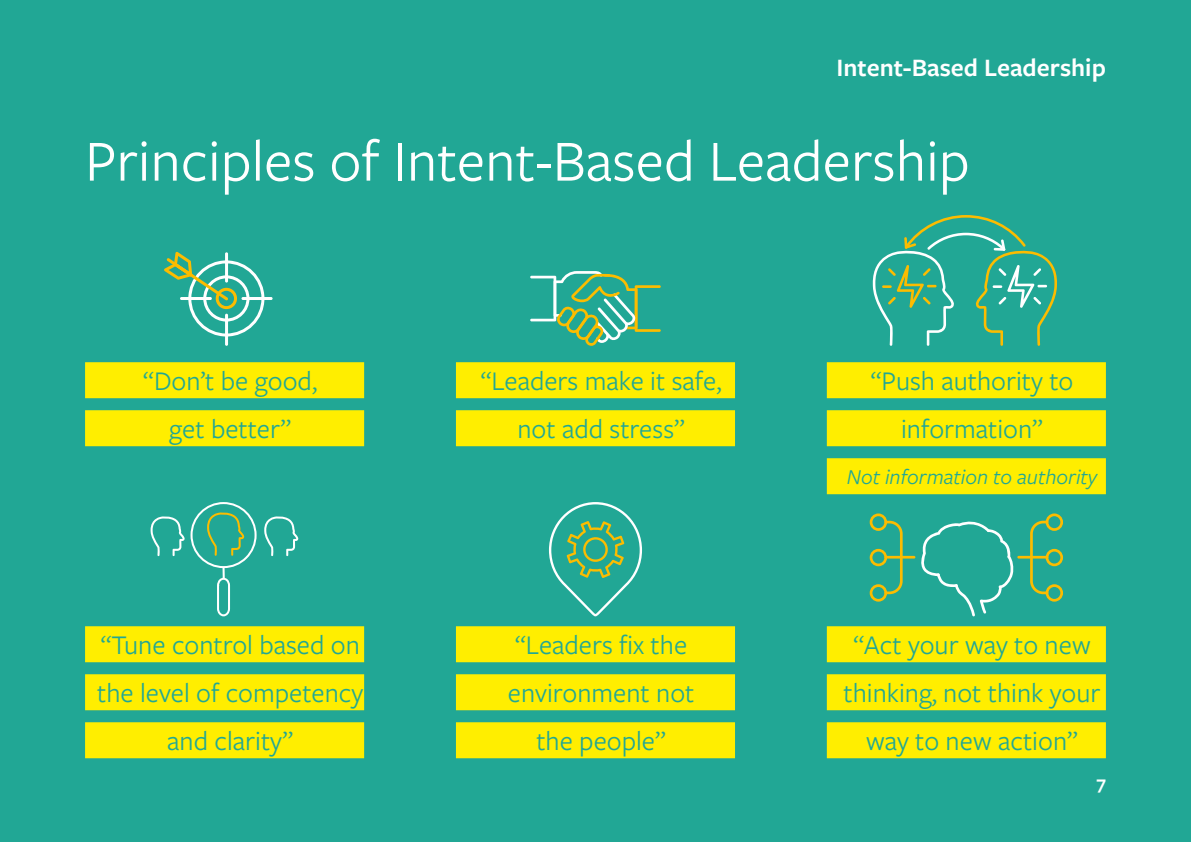
<style>
.page{position:relative;width:1191px;height:842px;background:#21a795}
.page>*{position:absolute;margin:0;border:0;box-sizing:border-box;transform-origin:0 0}
.t1{font:60.2px "Freight Sans Pro";color:#fff}
.t2{font:28px/48px "Freight Sans Pro";color:#21a795;text-align:center}
.t3{font:600 26px "Freight Sans Pro";color:#fff}
.t4{font:italic 22px "Freight Sans Pro";color:#21a795}
.t5{font:600 20px "Freight Sans Pro";color:#fff}
</style>
<div class="page">
<div style="left:85px;top:362px;width:279px;height:36px;background:#fe0"></div>
<div style="left:85px;top:410px;width:279px;height:36px;background:#fe0"></div>
<div style="left:85px;top:626px;width:279px;height:36px;background:#fe0"></div>
<div style="left:85px;top:674px;width:279px;height:36px;background:#fe0"></div>
<div style="left:85px;top:722px;width:279px;height:36px;background:#fe0"></div>
<div style="left:456px;top:626px;width:279px;height:36px;background:#fe0"></div>
<div style="left:456px;top:674px;width:279px;height:36px;background:#fe0"></div>
<div style="left:456px;top:722px;width:279px;height:36px;background:#fe0"></div>
<div style="left:827px;top:626px;width:279px;height:36px;background:#fe0"></div>
<div style="left:827px;top:674px;width:279px;height:36px;background:#fe0"></div>
<div style="left:827px;top:722px;width:279px;height:36px;background:#fe0"></div>
<div style="left:456px;top:362px;width:279px;height:36px;background:#fe0"></div>
<div style="left:456px;top:410px;width:279px;height:36px;background:#fe0"></div>
<div style="left:827px;top:362px;width:279px;height:36px;background:#fe0"></div>
<div style="left:827px;top:410px;width:279px;height:36px;background:#fe0"></div>
<div style="left:827px;top:458px;width:279px;height:36px;background:#fe0"></div>
<svg style="left:164px;top:252px;width:100px;height:84px"></svg>
<hr style="left:225px;top:252px;width:3px;height:31px;background:#fff;border-radius:2px">
<hr style="left:225px;top:314px;width:3px;height:32px;background:#fff;border-radius:2px">
<hr style="left:241px;top:297px;width:32px;height:3px;background:#fff;border-radius:2px">
<hr style="left:180px;top:297px;width:32px;height:3px;background:#fff;border-radius:2px">
<svg style="left:530px;top:271px;width:131px;height:75px"></svg>
<svg style="left:872px;top:215px;width:185px;height:131px"></svg>
<svg style="left:264px;top:516px;width:34px;height:40px"></svg>
<svg style="left:150px;top:502px;width:107px;height:114px"></svg>
<svg style="left:921px;top:521px;width:93px;height:95px"></svg>
<svg style="left:1030px;top:513px;width:33px;height:89px"></svg>
<hr style="left:1017px;top:556px;width:31px;height:2px;background:#fcbc00">
<svg style="left:869px;top:513px;width:33px;height:89px"></svg>
<hr style="left:884px;top:556px;width:31px;height:2px;background:#fcbc00">
<svg style="left:549px;top:502px;width:93px;height:114px"></svg>
<p class="t3" style="left:836px;top:50px;width:271px">Intent-Based Leadership</p>
<h1 class="t1" style="left:85px;top:121px;width:886px">Principles of Intent-Based Leadership</h1>
<p class="t2" style="left:143px;top:356px;width:175px">“Don’t be good, get better”</p>
<p class="t2" style="left:481px;top:356px;width:242px">“Leaders make it safe, not add stress”</p>
<p class="t2" style="left:870px;top:356px;width:204px">“Push authority to information”</p>
<p class="t4" style="left:846px;top:462px;width:252px">Not information to authority</p>
<p class="t2" style="left:97px;top:620px;width:268px">“Tune control based on the level of competency and clarity”</p>
<p class="t2" style="left:508px;top:620px;width:188px">“Leaders fix the environment not the people”</p>
<p class="t2" style="left:843px;top:620px;width:258px">“Act your way to new thinking, not think your way to new action”</p>
<p class="t5" style="left:1096px;top:768px;width:11px">7</p>
</div>
